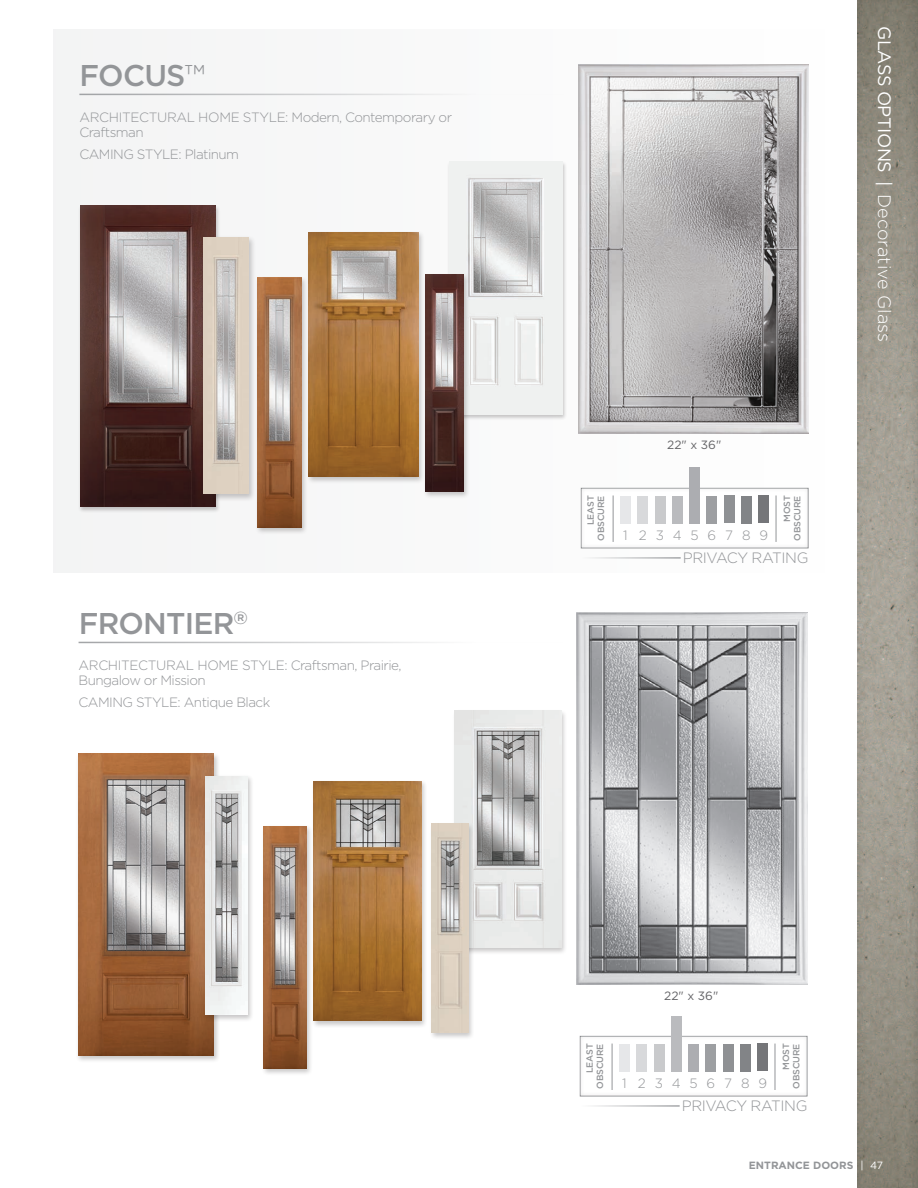
<style>
.page{position:relative;width:918px;height:1188px;background:#fff}
.page>*{position:absolute;margin:0;border:0;box-sizing:border-box;transform-origin:0 0}
.t1{font:500 30px "Gotham";letter-spacing:-.025em;color:#939598}
.t2{font:300 18px "Gotham";color:#fff}
.t3{font:300 15px "Gotham";letter-spacing:-.025em;color:#939598}
.t4{font:300 13.5px/15px "Gotham";letter-spacing:-.04em;color:#939598}
.t5{font:12px "Gotham";color:#636366}
.t6{font:700 10.5px "Gotham";color:#939598}
.t7{font:500 9px/10.5px "Gotham";letter-spacing:-.01em;color:#939598;text-align:right}
.s1{font-weight:300}
.s2{font-weight:400}
.s3{font-weight:400;color:#fff}
</style>
<div class="page">
<svg style="left:857px;top:0;width:61px;height:1188px;background:#999488"></svg>
<div style="left:53px;top:29px;width:781px;height:544px;background:#f8f8f8"></div>
<hr style="left:79px;top:94px;width:485px;height:1px;background:#939598">
<div style="left:580px;top:486px;width:231px;height:63px;background:#231f20;opacity:.15"></div>
<hr style="left:560px;top:557px;width:121px;height:2px;background:#939598">
<div style="left:620px;top:496px;width:11px;height:27px;background:#e6e7e9"></div>
<div style="left:689px;top:467px;width:11px;height:56px;background:#acadb1"></div>
<div style="left:655px;top:496px;width:11px;height:27px;background:#c9cacc"></div>
<div style="left:724px;top:496px;width:11px;height:27px;background:#8f9194"></div>
<div style="left:637px;top:496px;width:11px;height:27px;background:#d8d9db"></div>
<div style="left:707px;top:496px;width:10px;height:27px;background:#9d9fa2"></div>
<div style="left:672px;top:496px;width:11px;height:27px;background:#babbbe"></div>
<div style="left:741px;top:496px;width:11px;height:27px;background:#828487"></div>
<div style="left:758px;top:495px;width:11px;height:28px;background:#757679"></div>
<hr style="left:613px;top:495px;width:1px;height:47px;background:#939598">
<hr style="left:776px;top:495px;width:1px;height:47px;background:#939598">
<img style="left:579px;top:64px;width:230px;height:370px">
<hr style="left:79px;top:642px;width:484px;height:1px;background:#939598">
<img style="left:577px;top:613px;width:231px;height:372px">
<div style="left:578px;top:1034px;width:231px;height:63px;background:#231f20;opacity:.15"></div>
<hr style="left:559px;top:1105px;width:121px;height:2px;background:#939598">
<div style="left:619px;top:1044px;width:11px;height:27px;background:#e6e7e9"></div>
<div style="left:688px;top:1044px;width:11px;height:27px;background:#acadb1"></div>
<div style="left:654px;top:1044px;width:10px;height:27px;background:#c9cacc"></div>
<div style="left:723px;top:1044px;width:11px;height:27px;background:#8f9194"></div>
<div style="left:636px;top:1044px;width:11px;height:27px;background:#d8d9db"></div>
<div style="left:705px;top:1044px;width:11px;height:27px;background:#9d9fa2"></div>
<div style="left:671px;top:1016px;width:11px;height:55px;background:#babbbe"></div>
<div style="left:740px;top:1044px;width:11px;height:27px;background:#828487"></div>
<div style="left:757px;top:1043px;width:11px;height:28px;background:#757679"></div>
<hr style="left:612px;top:1044px;width:1px;height:46px;background:#939598">
<hr style="left:775px;top:1044px;width:1px;height:46px;background:#939598">
<div style="left:306px;top:231px;width:119px;height:253px;background:#231f20;opacity:.25"></div>
<img style="left:309px;top:232px;width:110px;height:245px">
<div style="left:255px;top:276px;width:52px;height:259px;background:#231f20;opacity:.25"></div>
<img style="left:258px;top:277px;width:43px;height:251px">
<div style="left:447px;top:161px;width:121px;height:259px;background:#231f20;opacity:.25"></div>
<img style="left:449px;top:162px;width:114px;height:252px">
<div style="left:423px;top:273px;width:47px;height:226px;background:#231f20;opacity:.25"></div>
<img style="left:425px;top:274px;width:38px;height:218px">
<div style="left:78px;top:205px;width:143px;height:308px;background:#231f20;opacity:.25"></div>
<img style="left:80px;top:206px;width:136px;height:301px">
<div style="left:201px;top:236px;width:55px;height:266px;background:#231f20;opacity:.25"></div>
<img style="left:204px;top:237px;width:45px;height:256px">
<div style="left:452px;top:709px;width:116px;height:246px;background:#231f20;opacity:.25"></div>
<img style="left:455px;top:711px;width:106px;height:236px">
<div style="left:311px;top:780px;width:117px;height:249px;background:#231f20;opacity:.25"></div>
<img style="left:314px;top:781px;width:108px;height:240px">
<div style="left:261px;top:825px;width:51px;height:251px;background:#231f20;opacity:.25"></div>
<img style="left:264px;top:826px;width:42px;height:242px">
<div style="left:75px;top:752px;width:145px;height:311px;background:#231f20;opacity:.25"></div>
<img style="left:78px;top:754px;width:136px;height:302px">
<div style="left:429px;top:822px;width:46px;height:217px;background:#231f20;opacity:.25"></div>
<img style="left:432px;top:823px;width:36px;height:209px">
<div style="left:203px;top:774px;width:51px;height:248px;background:#231f20;opacity:.25"></div>
<img style="left:206px;top:776px;width:42px;height:239px">
<h1 class="t1" style="left:80px;top:58px;width:127px">FOCUS<span class="s1">™</span></h1>
<p class="t4" style="left:79px;top:110px;width:374px">ARCHITECTURAL HOME STYLE: Modern, Contemporary or<br>Craftsman</p>
<p class="t4" style="left:79px;top:146px;width:161px">CAMING STYLE: Platinum</p>
<h1 class="t1" style="left:79px;top:606px;width:171px">FRONTIER<sup>®</sup></h1>
<p class="t4" style="left:79px;top:658px;width:325px">ARCHITECTURAL HOME STYLE: Craftsman, Prairie,<br>Bungalow or Mission</p>
<p class="t4" style="left:79px;top:694px;width:193px">CAMING STYLE: Antique Black</p>
<p class="t5" style="left:667px;top:438px;width:56px">22" x 36"</p>
<p class="t7" style="left:585px;top:541px;width:47px;rotate:-90deg">LEAST<br>OBSCURE</p>
<p class="t7" style="left:781px;top:541px;width:47px;rotate:-90deg">MOST<br>OBSCURE</p>
<p class="t4" style="left:656px;top:528px;width:10px">3</p>
<p class="t4" style="left:708px;top:528px;width:10px">6</p>
<p class="t4" style="left:759px;top:528px;width:10px">9</p>
<p class="t4" style="left:639px;top:528px;width:9px">2</p>
<p class="t4" style="left:691px;top:528px;width:10px">5</p>
<p class="t4" style="left:742px;top:528px;width:10px">8</p>
<p class="t4" style="left:623px;top:528px;width:6px">1</p>
<p class="t4" style="left:673px;top:528px;width:10px">4</p>
<p class="t4" style="left:725px;top:528px;width:9px">7</p>
<p class="t3" style="left:683px;top:550px;width:127px">PRIVACY RATING</p>
<h2 class="t2" style="left:894px;top:26px;width:317px;rotate:90deg"><span class="s2">GLASS OPTIONS |</span> Decorative Glass</h2>
<p class="t5" style="left:664px;top:989px;width:56px">22" x 36"</p>
<p class="t7" style="left:584px;top:1089px;width:47px;rotate:-90deg">LEAST<br>OBSCURE</p>
<p class="t7" style="left:780px;top:1089px;width:47px;rotate:-90deg">MOST<br>OBSCURE</p>
<p class="t4" style="left:655px;top:1076px;width:10px">3</p>
<p class="t4" style="left:707px;top:1076px;width:10px">6</p>
<p class="t4" style="left:758px;top:1076px;width:10px">9</p>
<p class="t4" style="left:638px;top:1076px;width:9px">2</p>
<p class="t4" style="left:690px;top:1076px;width:10px">5</p>
<p class="t4" style="left:741px;top:1076px;width:10px">8</p>
<p class="t4" style="left:622px;top:1076px;width:6px">1</p>
<p class="t4" style="left:672px;top:1076px;width:10px">4</p>
<p class="t4" style="left:724px;top:1076px;width:9px">7</p>
<p class="t3" style="left:682px;top:1098px;width:127px">PRIVACY RATING</p>
<p class="t6" style="left:749px;top:1159px;width:136px">ENTRANCE DOORS <span class="s3">| 47</span></p>
</div>
